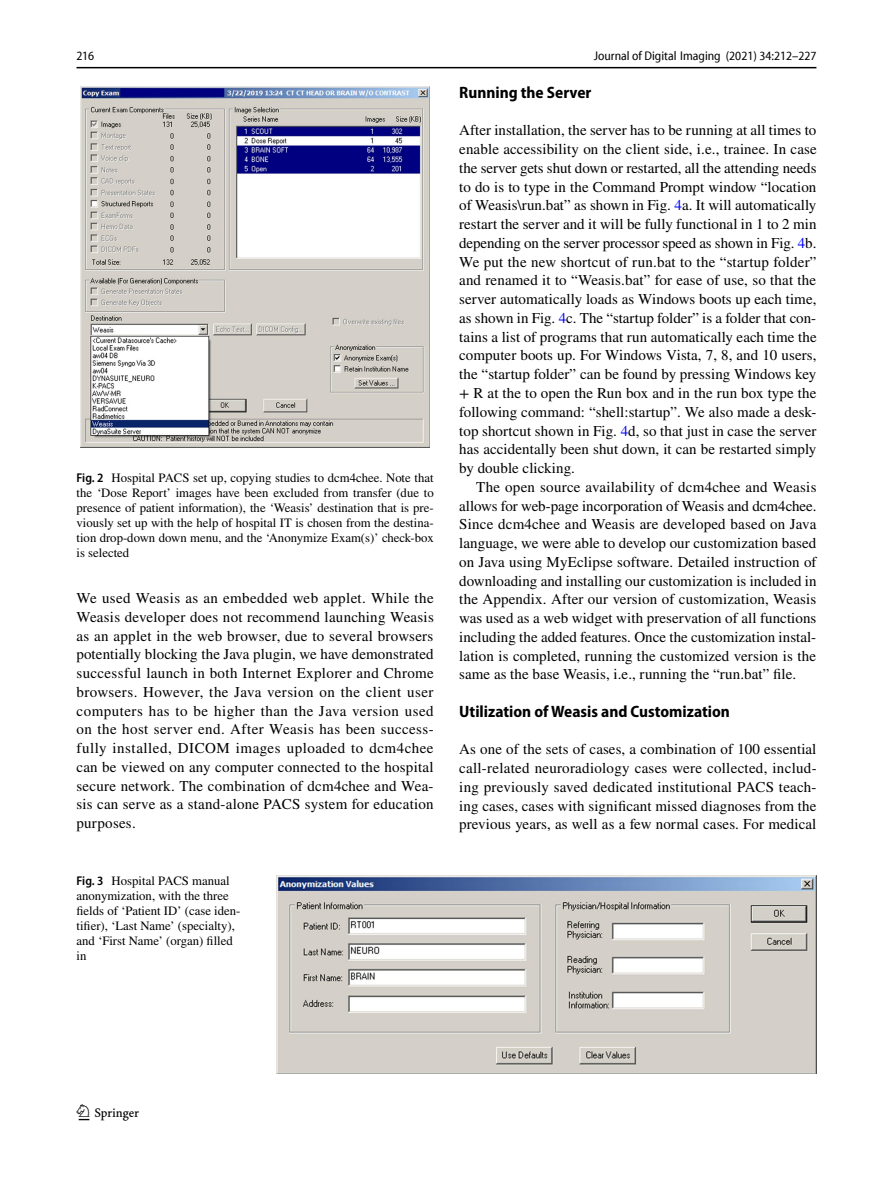
<style>
.page{position:relative;width:893px;height:1187px;background:#fff}
.page>*{position:absolute;margin:0;border:0;box-sizing:border-box;transform-origin:0 0}
.t1{font:22.5px "Springnew Regular 2";color:#000}
.t2{font:700 semi-condensed 16.5px "Myriad Pro";color:#000}
.t3{font:15px/18.8px "STIX";letter-spacing:.005em;color:#000;text-align:justify}
.t4{font:12.75px/15px "STIX";color:#000;text-align:justify}
.t5{font:semi-condensed 12.75px "Myriad Pro Unic";color:#000}
.t6{font:12.75px "Adv T Tc 488 b 0 e 6";color:#000}
.s1{font-family:"Myriad Pro";font-weight:600;font-stretch:semi-condensed}
.s2{color:#00f}
</style>
<div class="page">
<hr style="left:77px;top:67px;width:739px;height:1px;background:#000">
<div style="left:77px;top:87px;width:357px;height:360px;background:linear-gradient(to bottom,#fff,#fff)"></div>
<img style="left:81px;top:87px;width:349px;height:360px">
<img style="left:276px;top:875px;width:540px;height:198px">
<p class="t6" style="left:76px;top:51px;width:19px">216</p>
<p class="t5" style="left:594px;top:51px;width:224px">Journal of Digital Imaging (2021) 34:212–227</p>
<p class="t4" style="left:77px;top:471px;width:359px"><span class="s1">Fig. 2</span> Hospital PACS set up, copying studies to dcm4chee. Note that the ‘Dose Report’ images have been excluded from transfer (due to presence of patient information), the ‘Weasis’ destination that is pre&shy;viously set up with the help of hospital IT is chosen from the destina&shy;tion drop-down down menu, and the ‘Anonymize Exam(s)’ check-box is selected</p>
<p class="t3" style="left:77px;top:589px;width:359px">We used Weasis as an embedded web applet. While the Weasis developer does not recommend launching Weasis as an applet in the web browser, due to several browsers potentially blocking the Java plugin, we have demonstrated successful launch in both Internet Explorer and Chrome browsers. However, the Java version on the client user computers has to be higher than the Java version used on the host server end. After Weasis has been success&shy;fully installed, DICOM images uploaded to dcm4chee can be viewed on any computer connected to the hospital secure network. The combination of dcm4chee and Wea&shy;sis can serve as a stand-alone PACS system for education purposes.</p>
<p class="t4" style="left:77px;top:874px;width:165px;text-align:left"><span class="s1">Fig. 3</span> Hospital PACS manual anonymization, with the three fields of ‘Patient ID’ (case iden&shy;tifier), ‘Last Name’ (specialty), and ‘First Name’ (organ) filled in</p>
<p class="t2" style="left:459px;top:83px;width:134px">Running the Server</p>
<p class="t3" style="left:459px;top:122px;width:359px">After installation, the server has to be running at all times to enable accessibility on the client side, i.e., trainee. In case the server gets shut down or restarted, all the attending needs to do is to type in the Command Prompt window “location of Weasis\run.bat” as shown in Fig. <span class="s2">4</span>a. It will automatically restart the server and it will be fully functional in 1 to 2 min depending on the server processor speed as shown in Fig. <span class="s2">4</span>b.<br>We put the new shortcut of run.bat to the “startup folder” and renamed it to “Weasis.bat” for ease of use, so that the server automatically loads as Windows boots up each time, as shown in Fig. <span class="s2">4</span>c. The “startup folder” is a folder that con&shy;tains a list of programs that run automatically each time the computer boots up. For Windows Vista, 7, 8, and 10 users, the “startup folder” can be found by pressing Windows key + R at the to open the Run box and in the run box type the following command: “shell:startup”. We also made a desk&shy;top shortcut shown in Fig. <span class="s2">4</span>d, so that just in case the server has accidentally been shut down, it can be restarted simply by double clicking.</p>
<p class="t3" style="left:459px;top:478px;width:359px;text-indent:17px">The open source availability of dcm4chee and Weasis allows for web-page incorporation of Weasis and dcm4chee.<br>Since dcm4chee and Weasis are developed based on Java language, we were able to develop our customization based on Java using MyEclipse software. Detailed instruction of downloading and installing our customization is included in the Appendix. After our version of customization, Weasis was used as a web widget with preservation of all functions including the added features. Once the customization instal&shy;lation is completed, running the customized version is the same as the base Weasis, i.e., running the “run.bat” file.</p>
<p class="t2" style="left:459px;top:702px;width:272px">Utilization of Weasis and Customization</p>
<p class="t3" style="left:459px;top:741px;width:359px">As one of the sets of cases, a combination of 100 essential call-related neuroradiology cases were collected, includ&shy;ing previously saved dedicated institutional PACS teach&shy;ing cases, cases with significant missed diagnoses from the previous years, as well as a few normal cases. For medical</p>
<h1 class="t1" style="left:79px;top:1104px;width:62px">1 3</h1>
</div>
